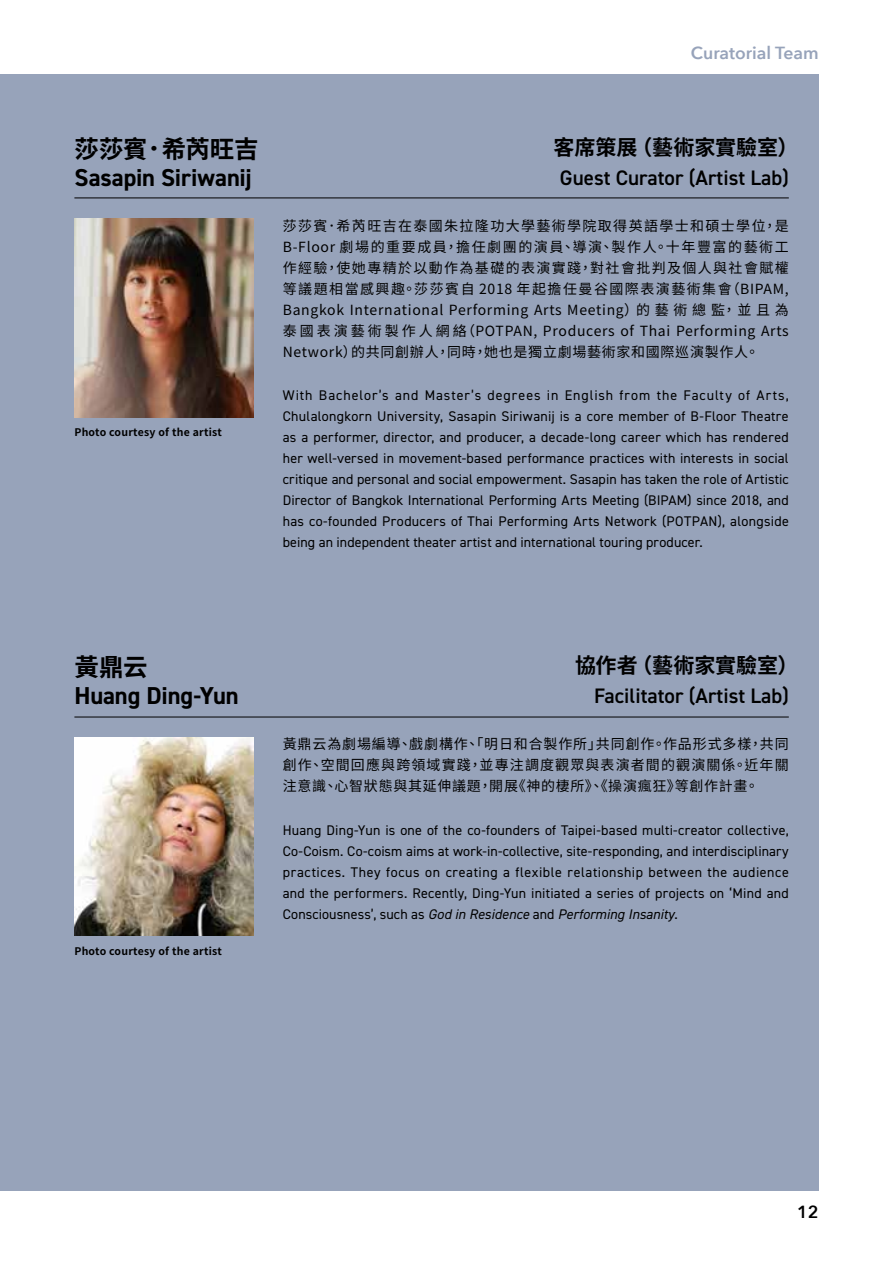
<style>
.page{position:relative;width:893px;height:1265px;background:#fff}
.page>*{position:absolute;margin:0;border:0;box-sizing:border-box;transform-origin:0 0}
.t1{font:700 24.5px "DIN2014";letter-spacing:-.005em;color:#000}
.t2{font:700 24.5px "Noto Sans CJ Ktc";letter-spacing:-.015em;color:#000}
.t3{font:600 21px "DIN2014";color:#000}
.t4{font:700 21px "Noto Sans CJ Ktc";color:#000}
.t5{font:600 17.5px "Avenir Next";color:#97a3ba}
.t6{font:600 17.5px "Avenir Next";color:#000}
.t7{font:14px/21px "DIN2014";letter-spacing:.01em;color:#000;text-align:justify}
.t8{font:14px/21px "Noto Sans CJ Ktc";letter-spacing:.05em;color:#000;text-align:justify}
.t9{font:700 10.5px "Noto Sans CJ Ktc";letter-spacing:.025em;color:#000}
.s1{font-style:italic}
</style>
<div class="page">
<div style="left:0;top:74px;width:819px;height:1117px;background:#97a3ba"></div>
<img style="left:74px;top:219px;width:179px;height:198px">
<img style="left:74px;top:737px;width:179px;height:198px">
<hr style="left:74px;top:198px;width:715px;height:1px;background:#000">
<hr style="left:74px;top:717px;width:715px;height:1px;background:#000">
<p class="t5" style="left:691px;top:38px;width:129px">Curatorial Team</p>
<h1 class="t2" style="left:74px;top:135px;width:186px">莎莎賓．希芮旺吉</h1>
<h1 class="t1" style="left:74px;top:161px;width:179px">Sasapin Siriwanij</h1>
<p class="t9" style="left:74px;top:427px;width:149px">Photo courtesy of the artist</p>
<h2 class="t4" style="left:554px;top:135px;width:246px">客席策展（藝術家實驗室）</h2>
<h2 class="t3" style="left:560px;top:164px;width:230px">Guest Curator (Artist Lab)</h2>
<p class="t8" style="left:283px;top:216px;width:507px">莎莎賓．希芮旺吉在泰國朱拉隆功大學藝術學院取得英語學士和碩士學位，是B-Floor 劇場的重要成員，擔任劇團的演員、導演、製作人。十年豐富的藝術工作經驗，使她專精於以動作為基礎的表演實踐，對社會批判及個人與社會賦權等議題相當感興趣。莎莎賓自 2018 年起擔任曼谷國際表演藝術集會（BIPAM, Bangkok International Performing Arts Meeting）的藝術總監，並且為泰國表演藝術製作人網絡（POTPAN, Producers of Thai Performing Arts Network）的共同創辦人，同時，她也是獨立劇場藝術家和國際巡演製作人。</p>
<p class="t7" style="left:283px;top:385px;width:508px">With Bachelor’s and Master’s degrees in English from the Faculty of Arts, Chulalongkorn University, Sasapin Siriwanij is a core member of B-Floor Theatre as a performer, director, and producer, a decade-long career which has rendered her well-versed in movement-based performance practices with interests in social critique and personal and social empowerment. Sasapin has taken the role of Artistic Director of Bangkok International Performing Arts Meeting (BIPAM) since 2018, and has co-founded Producers of Thai Performing Arts Network (POTPAN), alongside being an independent theater artist and international touring producer.</p>
<h1 class="t2" style="left:74px;top:654px;width:75px">黃鼎云</h1>
<h1 class="t1" style="left:74px;top:680px;width:166px">Huang Ding-Yun</h1>
<p class="t9" style="left:74px;top:945px;width:149px">Photo courtesy of the artist</p>
<h2 class="t4" style="left:575px;top:654px;width:225px">協作者（藝術家實驗室）</h2>
<h2 class="t3" style="left:594px;top:682px;width:196px">Facilitator (Artist Lab)</h2>
<p class="t8" style="left:283px;top:734px;width:507px">黃鼎云為劇場編導、戲劇構作、「明日和合製作所」共同創作。作品形式多樣，共同創作、空間回應與跨領域實踐，並專注調度觀眾與表演者間的觀演關係。近年關注意識、心智狀態與其延伸議題，開展《神的棲所》、《操演瘋狂》等創作計畫。</p>
<p class="t7" style="left:283px;top:819px;width:508px">Huang Ding-Yun is one of the co-founders of Taipei-based multi-creator collective, Co-Coism. Co-coism aims at work-in-collective, site-responding, and interdisciplinary practices. They focus on creating a flexible relationship between the audience and the performers. Recently, Ding-Yun initiated a series of projects on ‘Mind and Consciousness’, such as <span class="s1">God in Residence</span> and <span class="s1">Performing Insanity</span>.</p>
<p class="t6" style="left:797px;top:1197px;width:23px">12</p>
</div>
